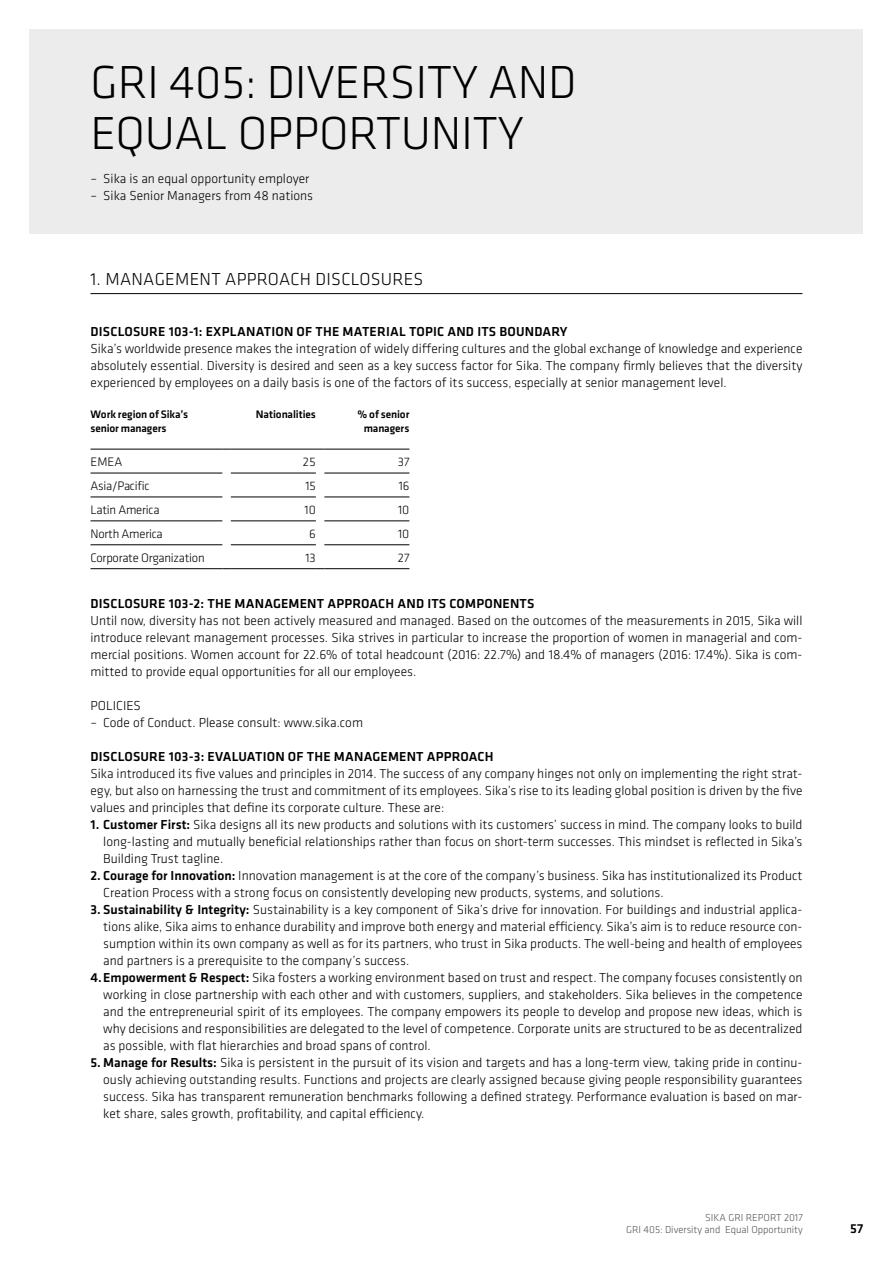
<style>
.page{position:relative;width:893px;height:1263px;background:#fff}
.page>*{position:absolute;margin:0;border:0;box-sizing:border-box;transform-origin:0 0}
.t1{font:300 48px/51px "Klavika";letter-spacing:-.005em;color:#000}
.t2{font:300 18px "Klavika";letter-spacing:.015em;color:#000}
.t3{font:300 13.5px/17px "Klavika";color:#000;text-align:justify}
.t4{font:500 13.5px "Klavika";letter-spacing:.015em;color:#000}
.t5{font:300 12.75px "Klavika";letter-spacing:-.02em;color:#000}
.t6{font:500 11.25px/14.2px "Klavika";letter-spacing:-.01em;color:#000}
.t7{font:300 10.5px/12.6px "Klavika";color:#565655;text-align:right}
.s1{font-weight:500}
</style>
<div class="page">
<hr style="left:91px;top:293px;width:711px;height:1px;background:#000">
<hr style="left:91px;top:449px;width:131px;height:1px;background:#000">
<hr style="left:231px;top:449px;width:85px;height:1px;background:#000">
<hr style="left:324px;top:449px;width:85px;height:1px;background:#000">
<hr style="left:91px;top:473px;width:131px;height:1px;background:#000">
<hr style="left:231px;top:473px;width:85px;height:1px;background:#000">
<hr style="left:324px;top:473px;width:85px;height:1px;background:#000">
<hr style="left:91px;top:497px;width:131px;height:1px;background:#000">
<hr style="left:231px;top:497px;width:85px;height:1px;background:#000">
<hr style="left:324px;top:497px;width:85px;height:1px;background:#000">
<hr style="left:91px;top:521px;width:131px;height:1px;background:#000">
<hr style="left:231px;top:521px;width:85px;height:1px;background:#000">
<hr style="left:324px;top:521px;width:85px;height:1px;background:#000">
<hr style="left:91px;top:544px;width:131px;height:1px;background:#000">
<hr style="left:91px;top:568px;width:131px;height:1px;background:#000">
<hr style="left:231px;top:544px;width:85px;height:1px;background:#000">
<hr style="left:231px;top:568px;width:85px;height:1px;background:#000">
<hr style="left:324px;top:544px;width:85px;height:1px;background:#000">
<hr style="left:324px;top:568px;width:85px;height:1px;background:#000">
<div style="left:30px;top:30px;width:833px;height:204px;background:#ececec"></div>
<h1 class="t1" style="left:91px;top:56px;width:487px">GRI 405: DIVERSITY AND<br>EQUAL OPPORTUNITY</h1>
<p class="t3" style="left:91px;top:170px;width:220px">– Sika is an equal opportunity employer</p>
<p class="t3" style="left:91px;top:187px;width:224px">– Sika Senior Managers from 48 nations</p>
<h2 class="t2" style="left:91px;top:268px;width:334px">1. MANAGEMENT APPROACH DISCLOSURES</h2>
<p class="t4" style="left:91px;top:322px;width:478px">DISCLOSURE 103-1: EXPLANATION OF THE MATERIAL TOPIC AND ITS BOUNDARY</p>
<p class="t3" style="left:91px;top:340px;width:713px">Sika’s worldwide presence makes the integration of widely differing cultures and the global exchange of knowledge and experience absolutely essential. Diversity is desired and seen as a key success factor for Sika. The company firmly believes that the diversity experienced by employees on a daily basis is one of the factors of its success, especially at senior management level.</p>
<p class="t6" style="left:91px;top:407px;width:99px">Work region of Sika’s senior managers</p>
<p class="t6" style="left:256px;top:407px;width:61px">Nationalities</p>
<p class="t6" style="left:357px;top:407px;width:53px;text-align:center">% of senior managers</p>
<p class="t5" style="left:91px;top:454px;width:33px">EMEA</p>
<p class="t5" style="left:302px;top:454px;width:15px">25</p>
<p class="t5" style="left:398px;top:454px;width:13px">37</p>
<p class="t5" style="left:91px;top:478px;width:60px">Asia/Pacific</p>
<p class="t5" style="left:305px;top:478px;width:12px">15</p>
<p class="t5" style="left:399px;top:478px;width:12px">16</p>
<p class="t5" style="left:91px;top:502px;width:71px">Latin America</p>
<p class="t5" style="left:305px;top:502px;width:13px">10</p>
<p class="t5" style="left:398px;top:502px;width:13px">10</p>
<p class="t5" style="left:91px;top:526px;width:74px">North America</p>
<p class="t5" style="left:309px;top:526px;width:8px">6</p>
<p class="t5" style="left:398px;top:526px;width:13px">10</p>
<p class="t5" style="left:91px;top:550px;width:116px">Corporate Organization</p>
<p class="t5" style="left:305px;top:550px;width:12px">13</p>
<p class="t5" style="left:398px;top:550px;width:13px">27</p>
<p class="t4" style="left:91px;top:594px;width:445px">DISCLOSURE 103-2: THE MANAGEMENT APPROACH AND ITS COMPONENTS</p>
<p class="t3" style="left:91px;top:612px;width:713px">Until now, diversity has not been actively measured and managed. Based on the outcomes of the measurements in 2015, Sika will introduce relevant management processes. Sika strives in particular to increase the proportion of women in managerial and com&shy;mercial positions. Women account for 22.6% of total headcount (2016: 22.7%) and 18.4% of managers (2016: 17.4%). Sika is com&shy;mitted to provide equal opportunities for all our employees.</p>
<p class="t3" style="left:91px;top:697px;width:52px">POLICIES</p>
<p class="t3" style="left:91px;top:714px;width:274px">– Code of Conduct. Please consult: www.sika.com</p>
<p class="t4" style="left:91px;top:748px;width:405px">DISCLOSURE 103-3: EVALUATION OF THE MANAGEMENT APPROACH</p>
<p class="t3" style="left:91px;top:765px;width:714px">Sika introduced its five values and principles in 2014. The success of any company hinges not only on implementing the right strat&shy;egy, but also on harnessing the trust and commitment of its employees. Sika’s rise to its leading global position is driven by the five values and principles that define its corporate culture. These are:</p>
<p class="t3" style="left:103px;top:816px;width:701px;text-indent:-13px"><span class="s1">1. Customer First:</span> Sika designs all its new products and solutions with its customers’ success in mind. The company looks to build long-lasting and mutually beneficial relationships rather than focus on short-term successes. This mindset is reflected in Sika’s Building Trust tagline.</p>
<p class="t3" style="left:103px;top:867px;width:701px;text-indent:-13px"><span class="s1">2. Courage for Innovation:</span> Innovation management is at the core of the company’s business. Sika has institutionalized its Product<br>Creation Process with a strong focus on consistently developing new products, systems, and solutions.</p>
<p class="t3" style="left:91px;top:901px;width:713px"><span class="s1">3. Sustainability &amp; Integrity:</span> Sustainability is a key component of Sika’s drive for innovation. For buildings and industrial applica-</p>
<p class="t3" style="left:103px;top:918px;width:701px">tions alike, Sika aims to enhance durability and improve both energy and material efficiency. Sika’s aim is to reduce resource con-</p>
<p class="t3" style="left:103px;top:935px;width:701px">sumption within its own company as well as for its partners, who trust in Sika products. The well-being and health of employees</p>
<p class="t3" style="left:103px;top:952px;width:307px">and partners is a prerequisite to the company’s success.</p>
<p class="t3" style="left:91px;top:969px;width:713px"><span class="s1">4.Empowerment &amp; Respect:</span> Sika fosters a working environment based on trust and respect. The company focuses consistently on</p>
<p class="t3" style="left:103px;top:986px;width:701px">working in close partnership with each other and with customers, suppliers, and stakeholders. Sika believes in the competence</p>
<p class="t3" style="left:103px;top:1003px;width:701px">and the entrepreneurial spirit of its employees. The company empowers its people to develop and propose new ideas, which is</p>
<p class="t3" style="left:103px;top:1020px;width:701px">why decisions and responsibilities are delegated to the level of competence. Corporate units are structured to be as decentralized</p>
<p class="t3" style="left:103px;top:1037px;width:329px">as possible, with flat hierarchies and broad spans of control.</p>
<p class="t3" style="left:103px;top:1054px;width:701px;text-indent:-13px"><span class="s1">5. Manage for Results:</span> Sika is persistent in the pursuit of its vision and targets and has a long-term view, taking pride in continu&shy;ously achieving outstanding results. Functions and projects are clearly assigned because giving people responsibility guarantees success. Sika has transparent remuneration benchmarks following a defined strategy. Performance evaluation is based on mar&shy;ket share, sales growth, profitability, and capital efficiency.</p>
<p class="t7" style="left:626px;top:1211px;width:178px">SIKA GRI REPORT 2017<br>GRI 405: Diversity and Equal Opportunity</p>
<p class="t4" style="left:850px;top:1219px;width:15px">57</p>
</div>
